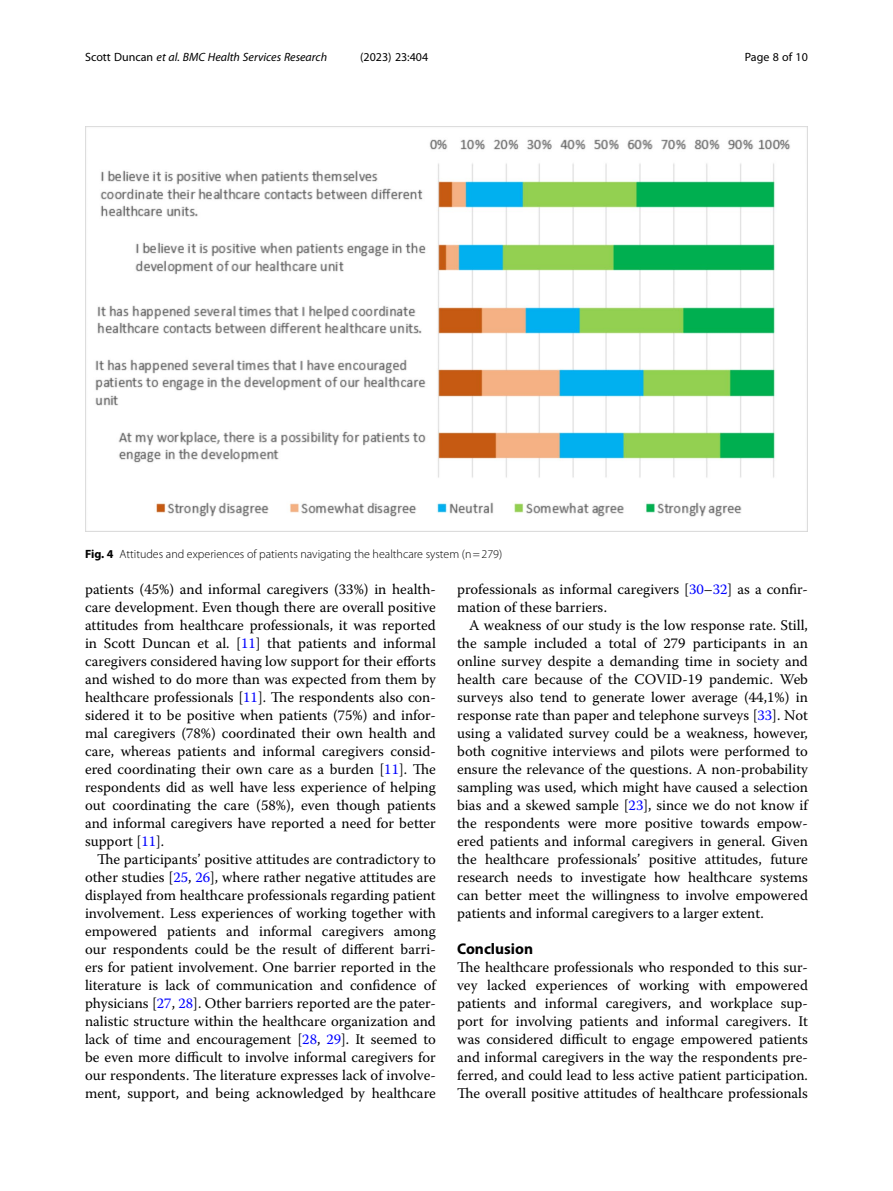
<style>
.page{position:relative;width:893px;height:1191px;background:#fff}
.page>*{position:absolute;margin:0;border:0;box-sizing:border-box;transform-origin:0 0}
.Head_1{font:700 15.45px "Myriad Pro";color:#000}
.Body_Text_Indent{font:14.7px/18px "Warnock Pro";color:#000;text-align:justify}
.Body_Text{font:14.7px/18px "Warnock Pro";color:#000;text-align:justify}
.Figure_Caption{font:300 12px "Myriad Pro";color:#000}
.t1{font:italic 12px "Myriad Pro";color:#000}
.t2{font:12px "Myriad Pro";color:#000}
.s1{font-style:normal}
.s2{font-weight:700}
.s3{color:#00f}
</style>
<div class="page">
<img style="left:85px;top:126px;width:723px;height:405px">
<p class="t1" style="left:85px;top:50px;width:244px"><span class="s1">Scott Duncan</span> et al. BMC Health Services Research</p>
<p class="t2" style="left:360px;top:50px;width:70px">(2023) 23:404</p>
<p class="t2" style="left:745px;top:50px;width:65px">Page 8 of 10</p>
<p class="Figure_Caption" style="left:85px;top:547px;width:419px"><span class="s2">Fig. 4</span> Attitudes and experiences of patients navigating the healthcare system (n=279)</p>
<p class="Body_Text" style="left:85px;top:580px;width:352px">patients (45%) and informal caregivers (33%) in health&shy;care development. Even though there are overall positive attitudes from healthcare professionals, it was reported in Scott Duncan et al. [<span class="s3">11</span>] that patients and informal caregivers considered having low support for their efforts and wished to do more than was expected from them by healthcare professionals [<span class="s3">11</span>]. The respondents also con&shy;sidered it to be positive when patients (75%) and infor&shy;mal caregivers (78%) coordinated their own health and care, whereas patients and informal caregivers consid&shy;ered coordinating their own care as a burden [<span class="s3">11</span>]. The respondents did as well have less experience of helping out coordinating the care (58%), even though patients and informal caregivers have reported a need for better support [<span class="s3">11</span>].</p>
<p class="Body_Text_Indent" style="left:85px;top:850px;width:352px;text-indent:12px">The participants’ positive attitudes are contradictory to other studies [<span class="s3">25</span>, <span class="s3">26</span>], where rather negative attitudes are displayed from healthcare professionals regarding patient involvement. Less experiences of working together with empowered patients and informal caregivers among our respondents could be the result of different barri&shy;ers for patient involvement. One barrier reported in the literature is lack of communication and confidence of physicians [<span class="s3">27</span>, <span class="s3">28</span>]. Other barriers reported are the pater&shy;nalistic structure within the healthcare organization and lack of time and encouragement [<span class="s3">28</span>, <span class="s3">29</span>]. It seemed to be even more difficult to involve informal caregivers for our respondents. The literature expresses lack of involve&shy;ment, support, and being acknowledged by healthcare</p>
<p class="Body_Text_Indent" style="left:457px;top:580px;width:352px">professionals as informal caregivers [<span class="s3">30</span>–<span class="s3">32</span>] as a confir&shy;mation of these barriers.</p>
<p class="Body_Text_Indent" style="left:457px;top:616px;width:352px;text-indent:12px">A weakness of our study is the low response rate. Still, the sample included a total of 279 participants in an online survey despite a demanding time in society and health care because of the COVID-19 pandemic. Web surveys also tend to generate lower average (44,1%) in response rate than paper and telephone surveys [<span class="s3">33</span>]. Not using a validated survey could be a weakness, however, both cognitive interviews and pilots were performed to ensure the relevance of the questions. A non-probability sampling was used, which might have caused a selection bias and a skewed sample [<span class="s3">23</span>], since we do not know if the respondents were more positive towards empow&shy;ered patients and informal caregivers in general. Given the healthcare professionals’ positive attitudes, future research needs to investigate how healthcare systems can better meet the willingness to involve empowered patients and informal caregivers to a larger extent.</p>
<p class="Head_1" style="left:457px;top:939px;width:77px">Conclusion</p>
<p class="Body_Text" style="left:457px;top:958px;width:352px">The healthcare professionals who responded to this sur&shy;vey lacked experiences of working with empowered patients and informal caregivers, and workplace sup&shy;port for involving patients and informal caregivers. It was considered difficult to engage empowered patients and informal caregivers in the way the respondents pre&shy;ferred, and could lead to less active patient participation.<br>The overall positive attitudes of healthcare professionals</p>
</div>
